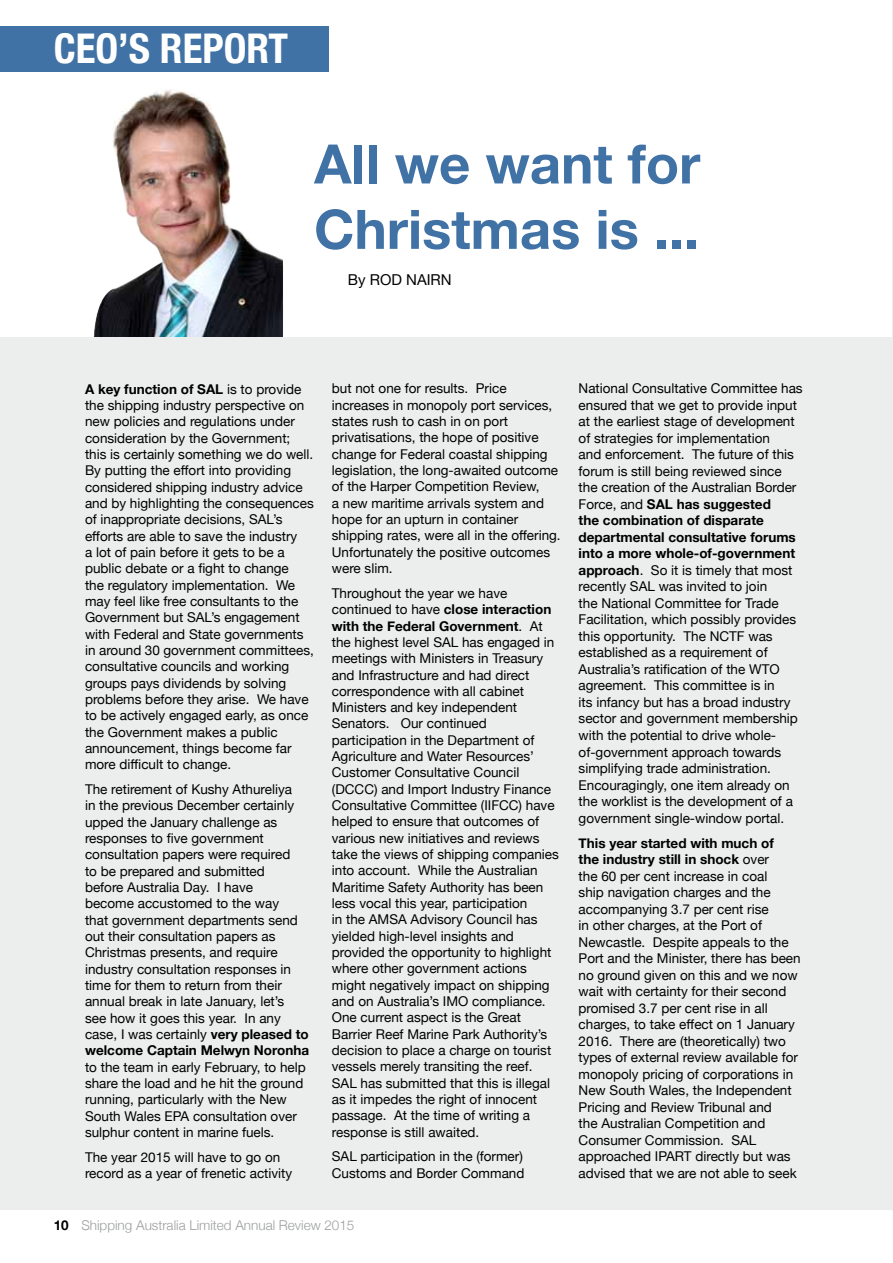
<style>
.page{position:relative;width:893px;height:1263px;background:#fff}
.page>*{position:absolute;margin:0;border:0;box-sizing:border-box;transform-origin:0 0}
.t1{font:700 54.45px/65.4px "Helvetica Neue";color:#4172a6}
.t2{font:700 condensed 40.95px "Helvetica Neue";color:#fff}
.t3{font:15px "Helvetica Neue";color:#000}
.t4{font:13.5px/16.4px "Helvetica Neue";color:#000}
.t5{font:300 13.5px "Helvetica Neue";color:#9c9e9f}
.s1{font-weight:700}
.s2{font-weight:700;color:#000}
</style>
<div class="page">
<img style="left:94px;top:90px;width:189px;height:247px">
<div style="left:0;top:337px;width:893px;height:873px;background:#eceded"></div>
<div style="left:0;top:27px;width:329px;height:45px;background:#4172a6"></div>
<hr style="left:892px;top:0;width:1px;height:1210px;background:#eceded">
<h2 class="t2" style="left:54px;top:14px;width:236px">CEO’S REPORT</h2>
<h1 class="t1" style="left:314px;top:128px;width:388px">All we want for<br>Christmas is ...</h1>
<p class="t3" style="left:348px;top:266px;width:105px">By ROD NAIRN</p>
<p class="t4" style="left:85px;top:380px;width:230px"><span class="s1">A key function of SAL</span> is to provide the shipping industry perspective on new policies and regulations under consideration by the Government; this is certainly something we do well.<br>By putting the effort into providing considered shipping industry advice and by highlighting the consequences of inappropriate decisions, SAL’s efforts are able to save the industry<br>a lot of pain before it gets to be a public debate or a fight to change<br>the regulatory implementation. We may feel like free consultants to the Government but SAL’s engagement with Federal and State governments in around 30 government committees, consultative councils and working groups pays dividends by solving problems before they arise. We have to be actively engaged early, as once the Government makes a public announcement, things become far more difficult to change.</p>
<p class="t4" style="left:85px;top:780px;width:226px">The retirement of Kushy Athureliya<br>in the previous December certainly upped the January challenge as responses to five government consultation papers were required<br>to be prepared and submitted<br>before Australia Day. I have<br>become accustomed to the way<br>that government departments send out their consultation papers as<br>Christmas presents, and require industry consultation responses in time for them to return from their annual break in late January, let’s<br>see how it goes this year. In any case, I was certainly <span class="s1">very pleased to welcome Captain Melwyn Noronha</span></p>
<p class="t4" style="left:85px;top:1057px;width:222px">to the team in early February, to help share the load and he hit the ground running, particularly with the New South Wales EPA consultation over sulphur content in marine fuels.</p>
<p class="t4" style="left:85px;top:1148px;width:209px">The year 2015 will have to go on record as a year of frenetic activity</p>
<p class="t4" style="left:332px;top:380px;width:230px">but not one for results. Price increases in monopoly port services, states rush to cash in on port privatisations, the hope of positive change for Federal coastal shipping legislation, the long-awaited outcome of the Harper Competition Review,<br>a new maritime arrivals system and hope for an upturn in container shipping rates, were all in the offering.<br>Unfortunately the positive outcomes were slim.</p>
<p class="t4" style="left:332px;top:584px;width:229px">Throughout the year we have continued to have <span class="s1">close interaction with the Federal Government</span>. At the highest level SAL has engaged in meetings with Ministers in Treasury and Infrastructure and had direct correspondence with all cabinet Ministers and key independent Senators. Our continued participation in the Department of Agriculture and Water Resources’ Customer Consultative Council (DCCC) and Import Industry Finance Consultative Committee (IIFCC) have helped to ensure that outcomes of various new initiatives and reviews take the views of shipping companies into account. While the Australian Maritime Safety Authority has been less vocal this year, participation<br>in the AMSA Advisory Council has yielded high-level insights and provided the opportunity to highlight where other government actions might negatively impact on shipping and on Australia’s IMO compliance.<br>One current aspect is the Great Barrier Reef Marine Park Authority’s decision to place a charge on tourist vessels merely transiting the reef.<br>SAL has submitted that this is illegal as it impedes the right of innocent passage. At the time of writing a response is still awaited.</p>
<p class="t4" style="left:332px;top:1147px;width:194px">SAL participation in the (former)<br>Customs and Border Command</p>
<p class="t5" style="left:54px;top:1214px;width:302px"><span class="s2">10</span> Shipping Australia Limited Annual Review 2015</p>
<p class="t4" style="left:579px;top:379px;width:226px">National Consultative Committee has ensured that we get to provide input at the earliest stage of development of strategies for implementation<br>and enforcement. The future of this forum is still being reviewed since the creation of the Australian Border Force, and <span class="s1">SAL has suggested<br>the combination of disparate departmental consultative forums into a more whole-of-government approach</span>. So it is timely that most recently SAL was invited to join<br>the National Committee for Trade Facilitation, which possibly provides this opportunity. The NCTF was established as a requirement of Australia’s ratification of the WTO agreement. This committee is in<br>its infancy but has a broad industry sector and government membership with the potential to drive whole&shy;of-government approach towards simplifying trade administration.<br>Encouragingly, one item already on the worklist is the development of a government single-window portal.</p>
<p class="t4" style="left:579px;top:833px;width:224px"><span class="s1">This year started with much of<br>the industry still in shock</span> over<br>the 60 per cent increase in coal<br>ship navigation charges and the accompanying 3.7 per cent rise<br>in other charges, at the Port of Newcastle. Despite appeals to the Port and the Minister, there has been no ground given on this and we now wait with certainty for their second promised 3.7 per cent rise in all charges, to take effect on 1 January 2016. There are (theoretically) two types of external review available for monopoly pricing of corporations in New South Wales, the Independent Pricing and Review Tribunal and<br>the Australian Competition and Consumer Commission. SAL approached IPART directly but was advised that we are not able to seek</p>
</div>
